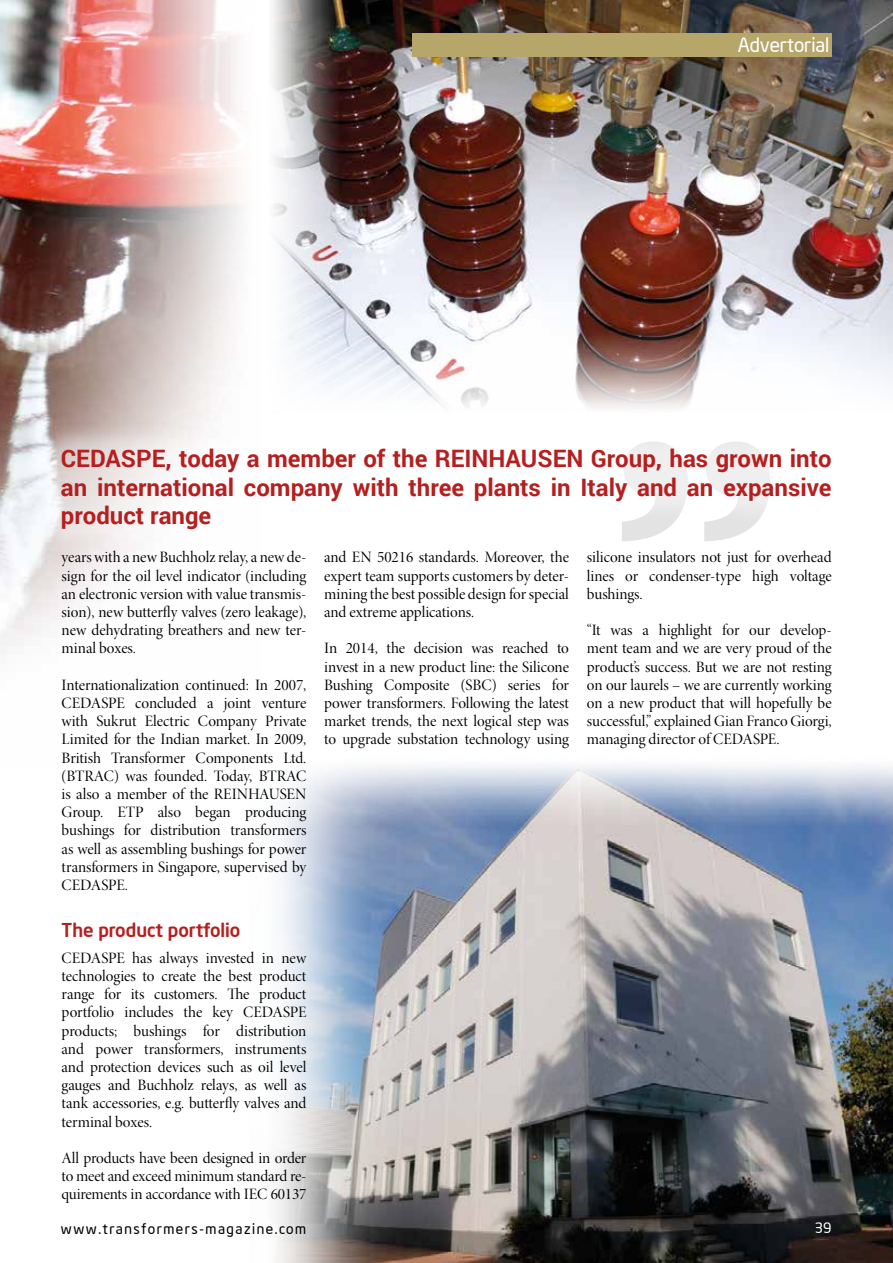
<style>
.page{position:relative;width:893px;height:1263px;background:#fff}
.page>*{position:absolute;margin:0;border:0;box-sizing:border-box;transform-origin:0 0}
.t1{font:700 24px/28.8px "Roboto";color:#b51f1f;text-align:justify}
.t2{font:19.5px "Neo Sans Intel";color:#fff}
.t3{font:500 18.75px "Neo Sans Intel";color:#b51f1f}
.t4{font:15.9px/18.1px "Minion Pro Disp";letter-spacing:-.005em;color:#000;text-align:justify}
.t5{font:14.25px "Neo Sans Intel";letter-spacing:.11em;color:#000}
.t6{font:14.25px "Neo Sans Intel";color:#fff}
</style>
<div class="page">
<img style="left:0;top:0;width:243px;height:646px">
<img style="left:275px;top:764px;width:618px;height:499px">
<img style="left:273px;top:0;width:620px;height:409px">
<div style="left:33px;top:420px;width:826px;height:137px;background:#fff;opacity:.45"></div>
<div style="left:412px;top:33px;width:419px;height:24px;background:#b6a66a"></div>
<p class="t2" style="left:738px;top:33px;width:93px">Advertorial</p>
<h1 class="t1" style="left:61px;top:443px;width:772px">CEDASPE, today a member of the REINHAUSEN Group, has grown into an international company with three plants in Italy and an expansive product range</h1>
<p class="t4" style="left:62px;top:549px;width:246px">years with a new Buchholz relay, a new de&shy;sign for the oil level indicator (including an electronic version with value transmis&shy;sion), new butterfly valves (zero leakage), new dehydrating breathers and new ter&shy;minal boxes.</p>
<p class="t4" style="left:62px;top:676px;width:246px">Internationalization continued: In 2007, CEDASPE concluded a joint venture with Sukrut Electric Company Private Limited for the Indian market. In 2009, British Transformer Components Ltd. (BTRAC) was founded. Today, BTRAC is also a member of the REINHAUSEN Group. ETP also began producing bushings for distribution transformers as well as assembling bushings for power transformers in Singapore, supervised by CEDASPE.</p>
<p class="t3" style="left:62px;top:918px;width:180px">The product portfolio</p>
<p class="t4" style="left:62px;top:949px;width:246px">CEDASPE has always invested in new technologies to create the best product range for its customers. The product portfolio includes the key CEDASPE products; bushings for distribution and power transformers, instruments and protection devices such as oil level gauges and Buchholz relays, as well as tank accessories, e.g. butterfly valves and terminal boxes.</p>
<p class="t4" style="left:62px;top:1149px;width:246px">All products have been designed in order to meet and exceed minimum standard re&shy;quirements in accordance with IEC 60137</p>
<p class="t4" style="left:324px;top:549px;width:246px">and EN 50216 standards. Moreover, the expert team supports customers by deter&shy;mining the best possible design for special and extreme applications.</p>
<p class="t4" style="left:324px;top:640px;width:246px">In 2014, the decision was reached to invest in a new product line: the Silicone Bushing Composite (SBC) series for power transformers. Following the latest market trends, the next logical step was to upgrade substation technology using</p>
<p class="t4" style="left:587px;top:549px;width:246px">silicone insulators not just for overhead lines or condenser-type high voltage bushings.</p>
<p class="t4" style="left:587px;top:621px;width:246px">“It was a highlight for our develop&shy;ment team and we are very proud of the product’s success. But we are not resting on our laurels – we are currently working on a new product that will hopefully be successful,” explained Gian Franco Giorgi, managing director of CEDASPE.</p>
<p class="t5" style="left:61px;top:1220px;width:247px">www.transformers-magazine.com</p>
<p class="t6" style="left:815px;top:1219px;width:18px">39</p>
</div>
